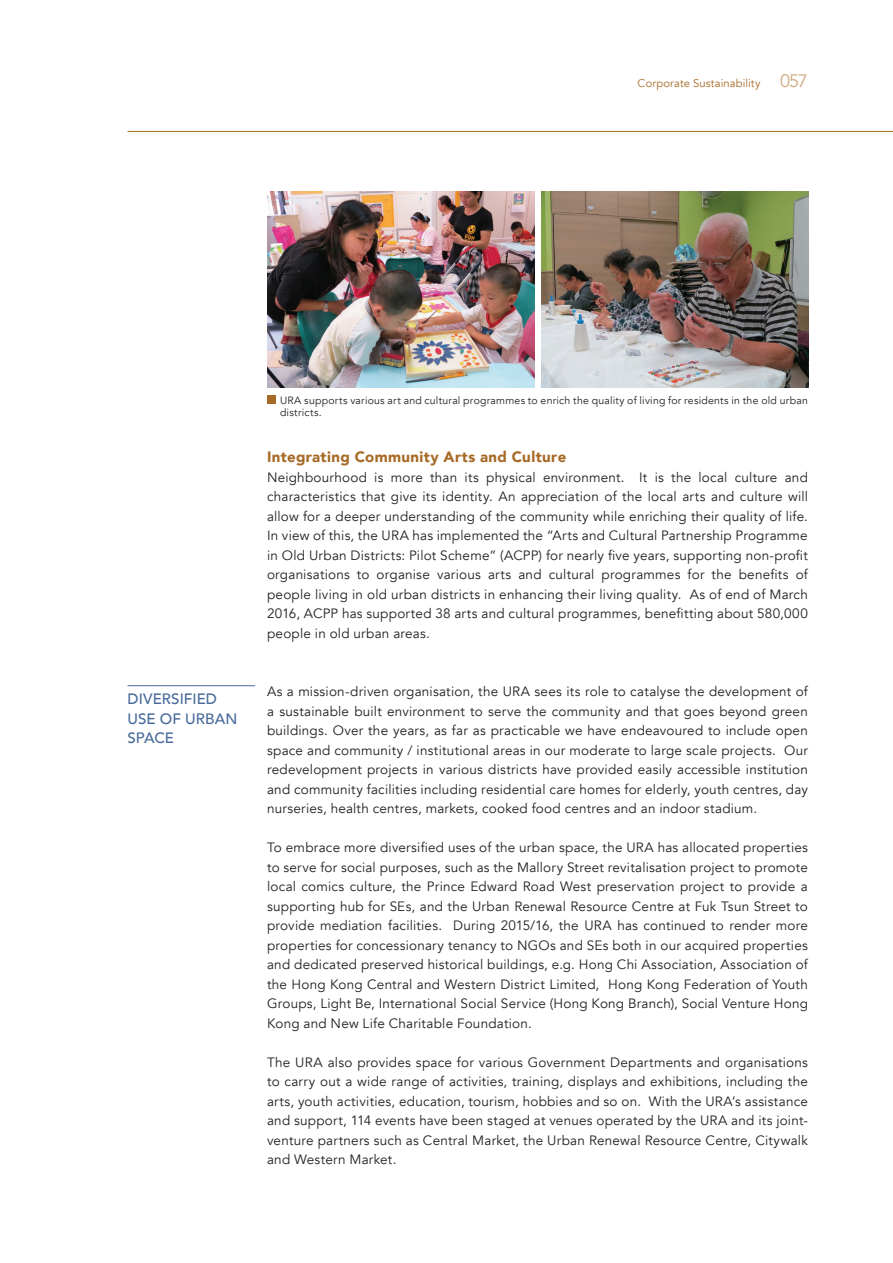
<style>
.page{position:relative;width:893px;height:1263px;background:#fff}
.page>*{position:absolute;margin:0;border:0;box-sizing:border-box;transform-origin:0 0}
.t1{font:900 15px "Avenir";letter-spacing:.025em;color:#a76a26}
.t2{font:500 15px/19.5px "Avenir";letter-spacing:.005em;color:#476a9a}
.t3{font:13.5px/19.5px "Avenir";letter-spacing:.015em;color:#231f20;text-align:justify}
.t4{font:11.25px "Avenir";letter-spacing:.01em;color:#a76a26}
.t5{font:10.5px/12.6px "Avenir";letter-spacing:.02em;color:#231f20}
.s1{font-size:18px;color:#cfa980}
</style>
<div class="page">
<hr style="left:128px;top:685px;width:127px;height:1px;background:#476a9a">
<img style="left:268px;top:191px;width:266px;height:196px">
<img style="left:541px;top:191px;width:267px;height:197px">
<div style="left:268px;top:395px;width:8px;height:9px;background:#a76a26"></div>
<hr style="left:127px;top:131px;width:766px;height:1px;background:#a76a26">
<p class="t4" style="left:638px;top:76px;width:172px">Corporate Sustainability <span class="s1">057</span></p>
<p class="t2" style="left:128px;top:688px;width:111px">DIVERSIFIED<br>USE OF URBAN<br>SPACE</p>
<p class="t5" style="left:280px;top:394px;width:529px">URA supports various art and cultural programmes to enrich the quality of living for residents in the old urban districts.</p>
<p class="t1" style="left:267px;top:444px;width:301px">Integrating Community Arts and Culture</p>
<p class="t3" style="left:267px;top:468px;width:542px">Neighbourhood is more than its physical environment. It is the local culture and characteristics that give its identity. An appreciation of the local arts and culture will allow for a deeper understanding of the community while enriching their quality of life.<br>In view of this, the URA has implemented the “Arts and Cultural Partnership Programme in Old Urban Districts: Pilot Scheme” (ACPP) for nearly five years, supporting non-profit organisations to organise various arts and cultural programmes for the benefits of people living in old urban districts in enhancing their living quality. As of end of March 2016, ACPP has supported 38 arts and cultural programmes, benefitting about 580,000 people in old urban areas.</p>
<p class="t3" style="left:267px;top:682px;width:542px">As a mission-driven organisation, the URA sees its role to catalyse the development of a sustainable built environment to serve the community and that goes beyond green buildings. Over the years, as far as practicable we have endeavoured to include open space and community / institutional areas in our moderate to large scale projects. Our redevelopment projects in various districts have provided easily accessible institution and community facilities including residential care homes for elderly, youth centres, day nurseries, health centres, markets, cooked food centres and an indoor stadium.</p>
<p class="t3" style="left:267px;top:838px;width:542px">To embrace more diversified uses of the urban space, the URA has allocated properties to serve for social purposes, such as the Mallory Street revitalisation project to promote local comics culture, the Prince Edward Road West preservation project to provide a supporting hub for SEs, and the Urban Renewal Resource Centre at Fuk Tsun Street to provide mediation facilities. During 2015/16, the URA has continued to render more properties for concessionary tenancy to NGOs and SEs both in our acquired properties and dedicated preserved historical buildings, e.g. Hong Chi Association, Association of the Hong Kong Central and Western District Limited, Hong Kong Federation of Youth Groups, Light Be, International Social Service (Hong Kong Branch), Social Venture Hong Kong and New Life Charitable Foundation.</p>
<p class="t3" style="left:267px;top:1053px;width:542px">The URA also provides space for various Government Departments and organisations to carry out a wide range of activities, training, displays and exhibitions, including the arts, youth activities, education, tourism, hobbies and so on. With the URA’s assistance and support, 114 events have been staged at venues operated by the URA and its joint&shy;venture partners such as Central Market, the Urban Renewal Resource Centre, Citywalk and Western Market.</p>
</div>
